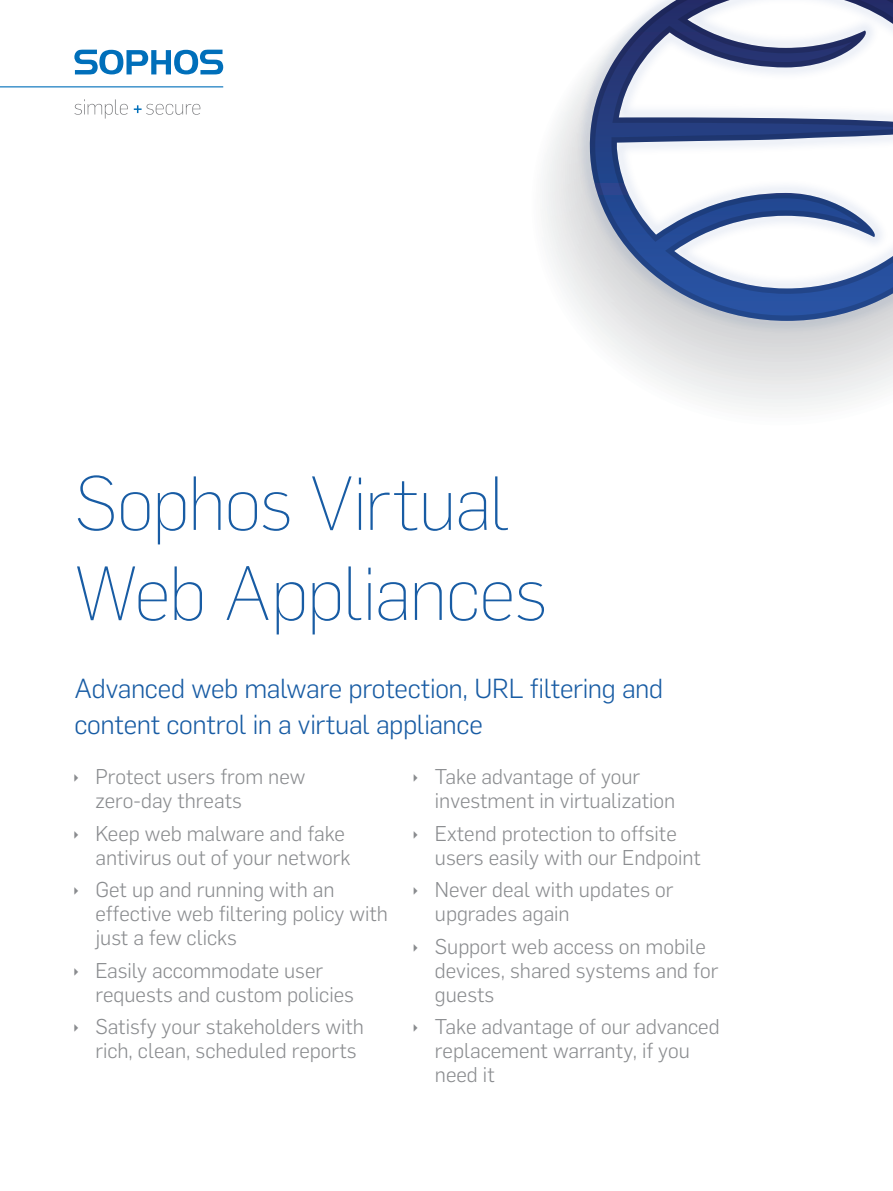
<style>
.page{position:relative;width:893px;height:1191px;background:#fff}
.page>*{position:absolute;margin:0;border:0;box-sizing:border-box;transform-origin:0 0}
.Front_Cover_Title{font:200 75px/90px "Flama";letter-spacing:-.02em;color:#185ca4}
.Front_Cover_Subhead{font:300 27px/36px "Flama";letter-spacing:-.015em;color:#185ca4}
.t1{font:300 21px/24px "Flama";color:#8a8c8f}
</style>
<div class="page">
<hr style="left:0;top:86px;width:223px;height:1px;background:#006fba">
<svg style="left:74px;top:99px;width:54px;height:20px"></svg>
<svg style="left:134px;top:104px;width:66px;height:11px"></svg>
<svg style="left:74px;top:50px;width:149px;height:24px"></svg>
<svg style="left:590px;top:0;width:303px;height:321px"></svg>
<p class="Front_Cover_Title" style="left:74px;top:455px;width:475px">Sophos Virtual<br>Web Appliances</p>
<p class="Front_Cover_Subhead" style="left:74px;top:669px;width:590px">Advanced web malware protection, URL filtering and content control in a virtual appliance</p>
<p class="t1" style="left:95px;top:763px;width:211px">Protect users from new zero-day threats</p>
<p class="t1" style="left:95px;top:820px;width:257px">Keep web malware and fake antivirus out of your network</p>
<p class="t1" style="left:95px;top:876px;width:294px">Get up and running with an effective web filtering policy with just a few clicks</p>
<p class="t1" style="left:95px;top:957px;width:260px">Easily accommodate user requests and custom policies</p>
<p class="t1" style="left:95px;top:1013px;width:270px">Satisfy your stakeholders with rich, clean, scheduled reports</p>
<p class="t1" style="left:435px;top:763px;width:242px">Take advantage of your investment in virtualization</p>
<p class="t1" style="left:435px;top:820px;width:268px">Extend protection to offsite users easily with our Endpoint</p>
<p class="t1" style="left:435px;top:876px;width:240px">Never deal with updates or upgrades again</p>
<p class="t1" style="left:435px;top:933px;width:285px">Support web access on mobile devices, shared systems and for guests</p>
<p class="t1" style="left:435px;top:1013px;width:286px">Take advantage of our advanced replacement warranty, if you need it</p>
</div>
